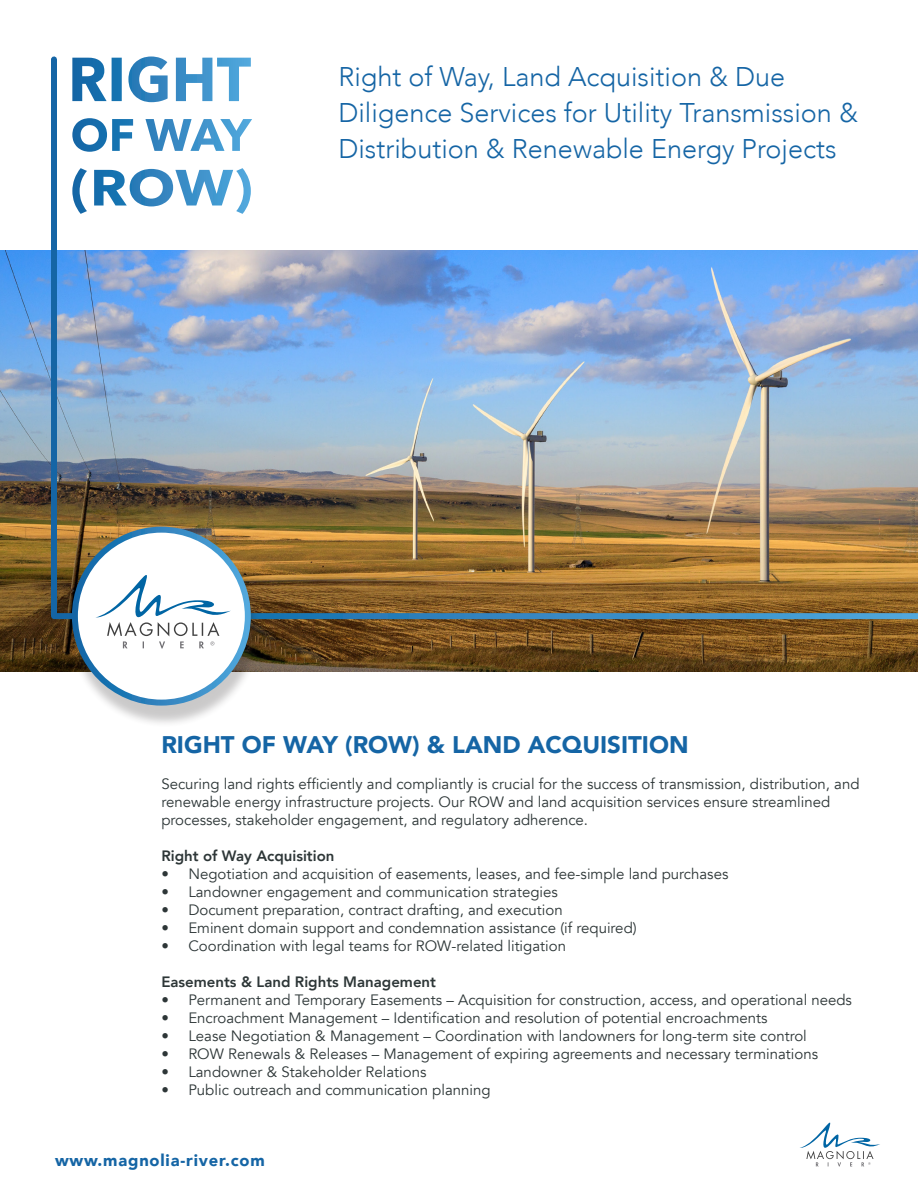
<style>
.page{position:relative;width:918px;height:1188px;background:#fff}
.page>*{position:absolute;margin:0;border:0;box-sizing:border-box;transform-origin:0 0}
.t1{font:300 27px/36px "Avenir";color:#1565a5}
.t2{font:900 24px "Avenir";color:#1565a5}
.t3{font:900 16.5px "Avenir";letter-spacing:.05em;color:#1565a5}
.t4{font:15px/18px "Avenir";color:#2d3637}
.t5{font:800 15px "Avenir";color:#2d3637}
</style>
<div class="page">
<img style="left:0;top:250px;width:918px;height:421px">
<img style="left:48px;top:56px;width:870px;height:566px">
<div style="left:67px;top:533px;width:195px;height:195px;background:#231f20;opacity:.24"></div>
<div style="left:75px;top:530px;width:173px;height:173px;background:#fff;border-radius:50%"></div>
<div style="left:72px;top:527px;width:179px;height:179px;border:6px solid #fff;border-radius:50%"></div>
<svg style="left:96px;top:575px;width:135px;height:74px"></svg>
<svg style="left:800px;top:1122px;width:80px;height:45px"></svg>
<svg style="left:72px;top:56px;width:179px;height:46px"></svg>
<svg style="left:72px;top:118px;width:180px;height:34px"></svg>
<svg style="left:72px;top:168px;width:179px;height:46px"></svg>
<p class="t1" style="left:338px;top:59px;width:521px">Right of Way, Land Acquisition &amp; Due<br>Diligence Services for Utility Transmission &amp;<br>Distribution &amp; Renewable Energy Projects</p>
<p class="t2" style="left:161px;top:724px;width:529px">RIGHT OF WAY (ROW) &amp; LAND ACQUISITION</p>
<p class="t4" style="left:161px;top:775px;width:700px">Securing land rights efficiently and compliantly is crucial for the success of transmission, distribution, and renewable energy infrastructure projects. Our ROW and land acquisition services ensure streamlined processes, stakeholder engagement, and regulatory adherence.</p>
<p class="t5" style="left:161px;top:844px;width:175px">Right of Way Acquisition</p>
<p class="t4" style="left:161px;top:865px;width:569px">• Negotiation and acquisition of easements, leases, and fee-simple land purchases</p>
<p class="t4" style="left:161px;top:883px;width:398px">• Landowner engagement and communication strategies</p>
<p class="t4" style="left:161px;top:901px;width:403px">• Document preparation, contract drafting, and execution</p>
<p class="t4" style="left:161px;top:919px;width:477px">• Eminent domain support and condemnation assistance (if required)</p>
<p class="t4" style="left:161px;top:937px;width:406px">• Coordination with legal teams for ROW-related litigation</p>
<p class="t5" style="left:161px;top:970px;width:276px">Easements &amp; Land Rights Management</p>
<p class="t4" style="left:161px;top:991px;width:692px">• Permanent and Temporary Easements – Acquisition for construction, access, and operational needs</p>
<p class="t4" style="left:161px;top:1009px;width:608px">• Encroachment Management – Identification and resolution of potential encroachments</p>
<p class="t4" style="left:161px;top:1027px;width:647px">• Lease Negotiation &amp; Management – Coordination with landowners for long-term site control</p>
<p class="t4" style="left:161px;top:1045px;width:658px">• ROW Renewals &amp; Releases – Management of expiring agreements and necessary terminations</p>
<p class="t4" style="left:161px;top:1063px;width:267px">• Landowner &amp; Stakeholder Relations</p>
<p class="t4" style="left:161px;top:1081px;width:331px">• Public outreach and communication planning</p>
<p class="t3" style="left:55px;top:1146px;width:211px">www.magnolia-river.com</p>
</div>
